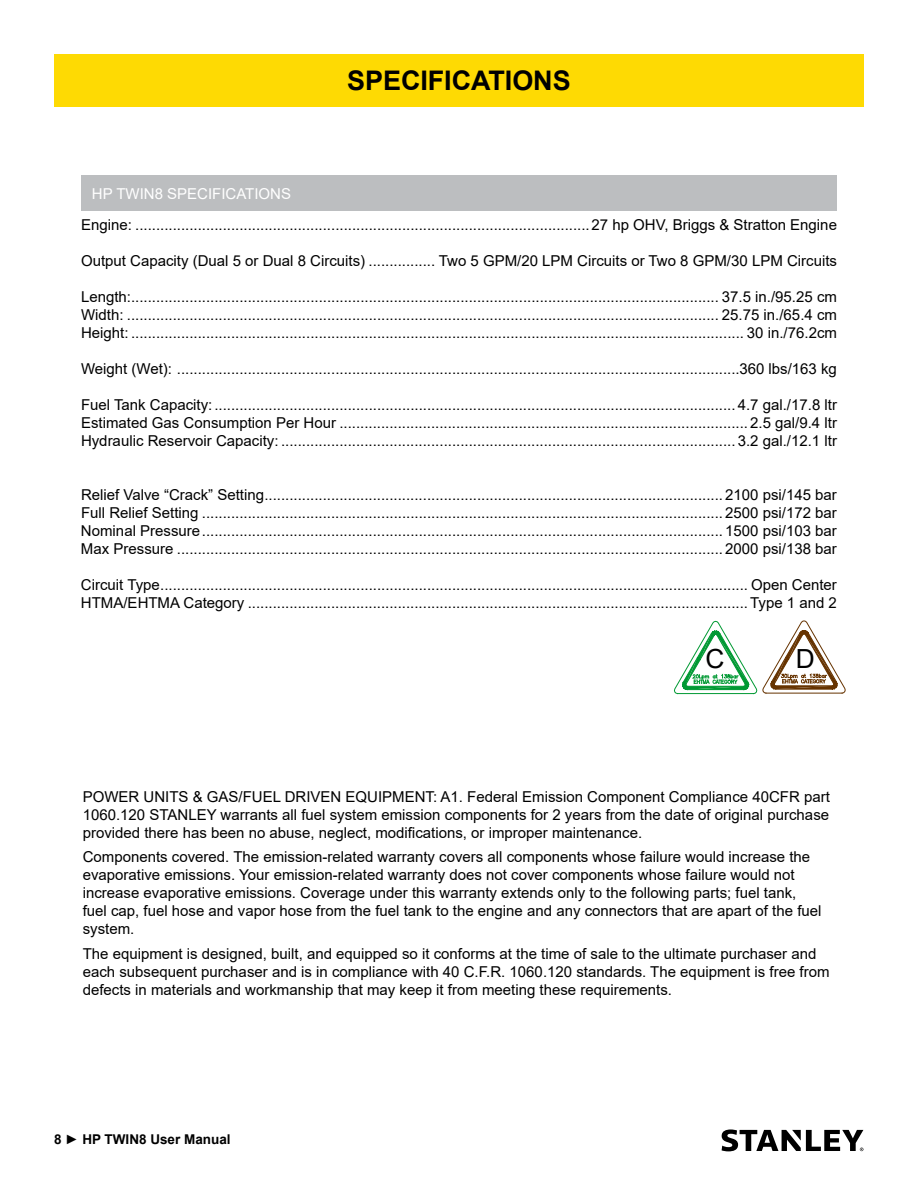
<style>
.page{position:relative;width:918px;height:1188px;background:#fff}
.page>*{position:absolute;margin:0;border:0;box-sizing:border-box;transform-origin:0 0}
.t1{font:700 27px "Arial";letter-spacing:-.005em;color:#000}
.t2{font:26.4px "Arial";color:#000}
.t3{font:15px/18px "Arial";color:#000;text-align:justify}
.t4{font:15px "Arial";color:#fff}
.t5{font:700 13.5px "Arial";color:#000}
</style>
<div class="page">
<div style="left:54px;top:54px;width:810px;height:52px;background:#feda03"></div>
<svg style="left:722px;top:1129px;width:141px;height:22px"></svg>
<svg style="left:674px;top:620px;width:172px;height:75px"></svg>
<div style="left:81px;top:176px;width:756px;height:35px;background:#bcbec0"></div>
<p class="t4" style="left:92px;top:183px;width:201px">HP TWIN8 SPECIFICATIONS</p>
<h1 class="t1" style="left:347px;top:62px;width:225px">SPECIFICATIONS</h1>
<p class="t3" style="left:81px;top:216px;width:758px">Engine: .............................................................................................................27 hp OHV, Briggs &amp; Stratton Engine</p>
<p class="t3" style="left:81px;top:252px;width:757px">Output Capacity (Dual 5 or Dual 8 Circuits) ................ Two 5 GPM/20 LPM Circuits or Two 8 GPM/30 LPM Circuits</p>
<p class="t3" style="left:81px;top:288px;width:758px">Length:............................................................................................................................................. 37.5 in./95.25 cm Width: .............................................................................................................................................. 25.75 in./65.4 cm Height: ................................................................................................................................................... 30 in./76.2cm</p>
<p class="t3" style="left:81px;top:360px;width:757px">Weight (Wet): .......................................................................................................................................360 lbs/163 kg</p>
<p class="t3" style="left:81px;top:396px;width:758px">Fuel Tank Capacity:............................................................................................................................. 4.7 gal./17.8 ltr Estimated Gas Consumption Per Hour .................................................................................................. 2.5 gal/9.4 ltr Hydraulic Reservoir Capacity: ............................................................................................................. 3.2 gal./12.1 ltr</p>
<p class="t3" style="left:81px;top:486px;width:757px">Relief Valve “Crack” Setting.............................................................................................................. 2100 psi/145 bar Full Relief Setting ............................................................................................................................. 2500 psi/172 bar Nominal Pressure............................................................................................................................. 1500 psi/103 bar Max Pressure ................................................................................................................................... 2000 psi/138 bar</p>
<p class="t3" style="left:81px;top:576px;width:757px">Circuit Type............................................................................................................................................. Open Center<br>HTMA/EHTMA Category ........................................................................................................................Type 1 and 2</p>
<h2 class="t2" style="left:705px;top:641px;width:21px">C</h2>
<h2 class="t2" style="left:796px;top:641px;width:21px">D</h2>
<p class="t3" style="left:83px;top:787px;width:749px">POWER UNITS &amp; GAS/FUEL DRIVEN EQUIPMENT: A1. Federal Emission Component Compliance 40CFR part 1060.120 STANLEY warrants all fuel system emission components for 2 years from the date of original purchase provided there has been no abuse, neglect, modifications, or improper maintenance.</p>
<p class="t3" style="left:83px;top:848px;width:740px;text-align:left">Components covered. The emission-related warranty covers all components whose failure would increase the evaporative emissions. Your emission-related warranty does not cover components whose failure would not increase evaporative emissions. Coverage under this warranty extends only to the following parts; fuel tank, fuel cap, fuel hose and vapor hose from the fuel tank to the engine and any connectors that are apart of the fuel system.</p>
<p class="t3" style="left:83px;top:945px;width:748px;text-align:left">The equipment is designed, built, and equipped so it conforms at the time of sale to the ultimate purchaser and each subsequent purchaser and is in compliance with 40 C.F.R. 1060.120 standards. The equipment is free from defects in materials and workmanship that may keep it from meeting these requirements.</p>
<p class="t5" style="left:54px;top:1130px;width:178px">8 ► HP TWIN8 User Manual</p>
</div>
